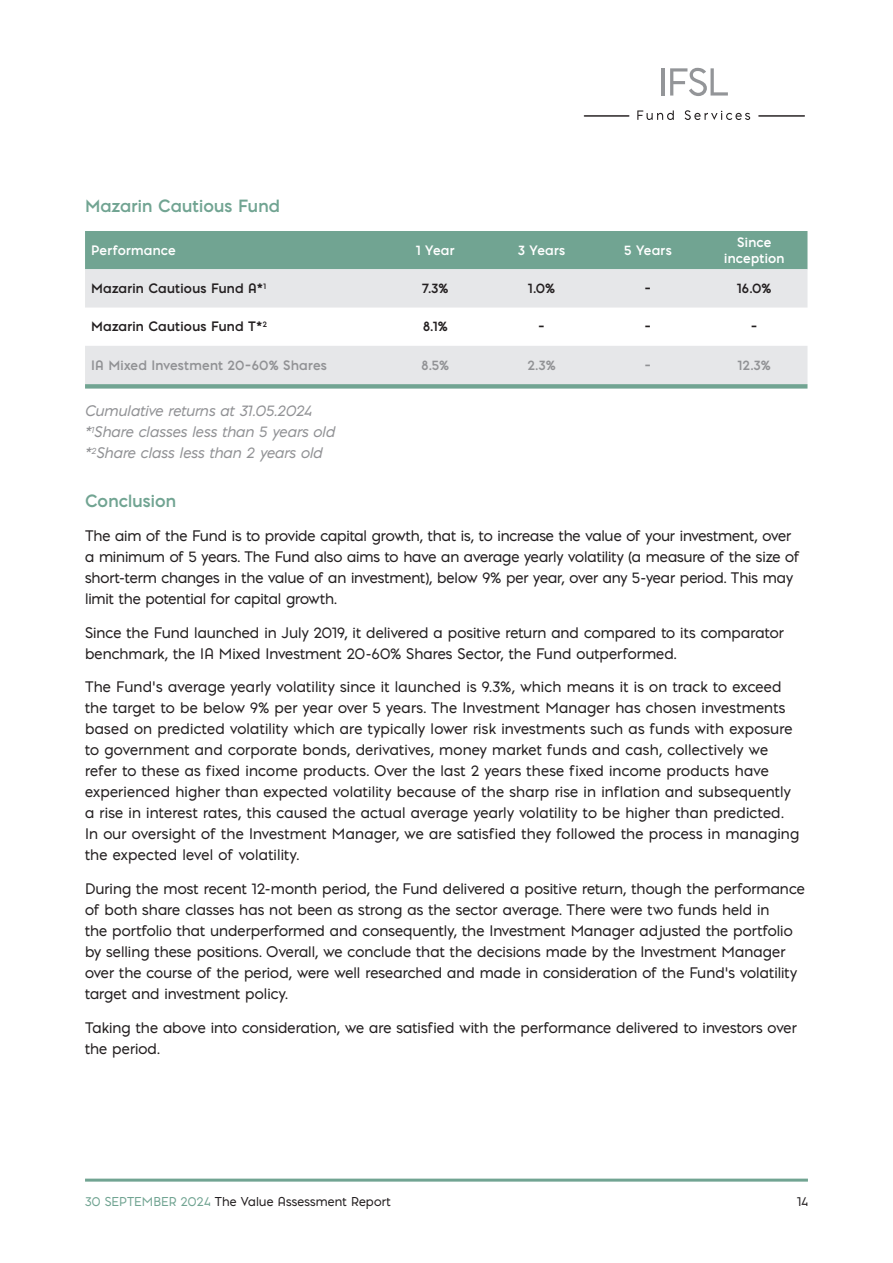
<style>
.page{position:relative;width:893px;height:1263px;background:#fff}
.page>*{position:absolute;margin:0;border:0;box-sizing:border-box;transform-origin:0 0}
.t1{font:700 16.5px "Pontiac";letter-spacing:.01em;color:#71a492}
.t2{font:14.25px/21px "Pontiac";letter-spacing:.005em;color:#231f20}
.t3{font:italic 14.25px "Pontiac";color:#919295}
.t4{font:700 12.75px "Pontiac";letter-spacing:.02em;color:#231f20}
.t5{font:700 12.75px "Pontiac";letter-spacing:.02em;color:#919295}
.t6{font:700 12.75px "Pontiac";letter-spacing:.015em;color:#fff}
.t7{font:12px "Pontiac";letter-spacing:.01em;color:#231f20}
.s1{color:#71a492}
</style>
<div class="page">
<hr style="left:662px;top:68px;width:3px;height:28px;background:#939598">
<svg style="left:670px;top:68px;width:58px;height:28px"></svg>
<svg style="left:637px;top:110px;width:37px;height:10px"></svg>
<svg style="left:685px;top:110px;width:65px;height:10px"></svg>
<hr style="left:584px;top:115px;width:45px;height:2px;background:#231f20">
<hr style="left:759px;top:115px;width:45px;height:2px;background:#231f20">
<hr style="left:85px;top:1178px;width:723px;height:3px;background:#71a492">
<div style="left:85px;top:231px;width:722px;height:158px;background:#71a492"></div>
<svg style="left:85px;top:269px;width:722px;height:115px;fill:#e6e7e9"></svg>
<p class="t1" style="left:85px;top:194px;width:196px">Mazarin Cautious Fund</p>
<p class="t6" style="left:91px;top:241px;width:86px">Performance</p>
<p class="t6" style="left:416px;top:241px;width:40px">1 Year</p>
<p class="t6" style="left:518px;top:241px;width:49px">3 Years</p>
<p class="t6" style="left:624px;top:241px;width:49px">5 Years</p>
<p class="t6" style="left:737px;top:233px;width:36px">Since</p>
<p class="t6" style="left:724px;top:249px;width:62px">inception</p>
<p class="t4" style="left:91px;top:279px;width:177px">Mazarin Cautious Fund A*<sup>1</sup></p>
<p class="t4" style="left:422px;top:279px;width:28px">7.3%</p>
<p class="t4" style="left:528px;top:279px;width:29px">1.0%</p>
<p class="t4" style="left:645px;top:279px;width:8px">–</p>
<p class="t4" style="left:737px;top:279px;width:36px">16.0%</p>
<p class="t4" style="left:91px;top:317px;width:177px">Mazarin Cautious Fund T*<sup>2</sup></p>
<p class="t4" style="left:423px;top:317px;width:26px">8.1%</p>
<p class="t4" style="left:539px;top:317px;width:8px">–</p>
<p class="t4" style="left:645px;top:317px;width:8px">–</p>
<p class="t4" style="left:751px;top:317px;width:8px">–</p>
<p class="t5" style="left:91px;top:356px;width:237px">IA Mixed Investment 20–60% Shares</p>
<p class="t5" style="left:422px;top:356px;width:29px">8.5%</p>
<p class="t5" style="left:528px;top:356px;width:30px">2.3%</p>
<p class="t5" style="left:645px;top:356px;width:8px">–</p>
<p class="t5" style="left:738px;top:356px;width:35px">12.3%</p>
<p class="t3" style="left:85px;top:401px;width:228px">Cumulative returns at 31.05.2024</p>
<p class="t3" style="left:85px;top:422px;width:252px">*<sup>1</sup>Share classes less than 5 years old</p>
<p class="t3" style="left:85px;top:443px;width:239px">*<sup>2</sup>Share class less than 2 years old</p>
<p class="t1" style="left:85px;top:489px;width:93px">Conclusion</p>
<p class="t2" style="left:85px;top:525px;width:716px">The aim of the Fund is to provide capital growth, that is, to increase the value of your investment, over a minimum of 5 years. The Fund also aims to have an average yearly volatility (a measure of the size of short-term changes in the value of an investment), below 9% per year, over any 5-year period. This may limit the potential for capital growth.</p>
<p class="t2" style="left:85px;top:621px;width:700px">Since the Fund launched in July 2019, it delivered a positive return and compared to its comparator benchmark, the IA Mixed Investment 20-60% Shares Sector, the Fund outperformed.</p>
<p class="t2" style="left:85px;top:676px;width:716px">The Fund’s average yearly volatility since it launched is 9.3%, which means it is on track to exceed the target to be below 9% per year over 5 years. The Investment Manager has chosen investments based on predicted volatility which are typically lower risk investments such as funds with exposure to government and corporate bonds, derivatives, money market funds and cash, collectively we refer to these as fixed income products. Over the last 2 years these fixed income products have experienced higher than expected volatility because of the sharp rise in inflation and subsequently a rise in interest rates, this caused the actual average yearly volatility to be higher than predicted.<br>In our oversight of the Investment Manager, we are satisfied they followed the process in managing the expected level of volatility.</p>
<p class="t2" style="left:85px;top:878px;width:721px">During the most recent 12-month period, the Fund delivered a positive return, though the performance of both share classes has not been as strong as the sector average. There were two funds held in<br>the portfolio that underperformed and consequently, the Investment Manager adjusted the portfolio by selling these positions. Overall, we conclude that the decisions made by the Investment Manager over the course of the period, were well researched and made in consideration of the Fund’s volatility target and investment policy.</p>
<p class="t2" style="left:85px;top:1017px;width:713px">Taking the above into consideration, we are satisfied with the performance delivered to investors over the period.</p>
<p class="t7" style="left:85px;top:1193px;width:307px"><span class="s1">30 SEPTEMBER 2024</span> The Value Assessment Report</p>
<p class="t7" style="left:797px;top:1193px;width:12px">14</p>
</div>
